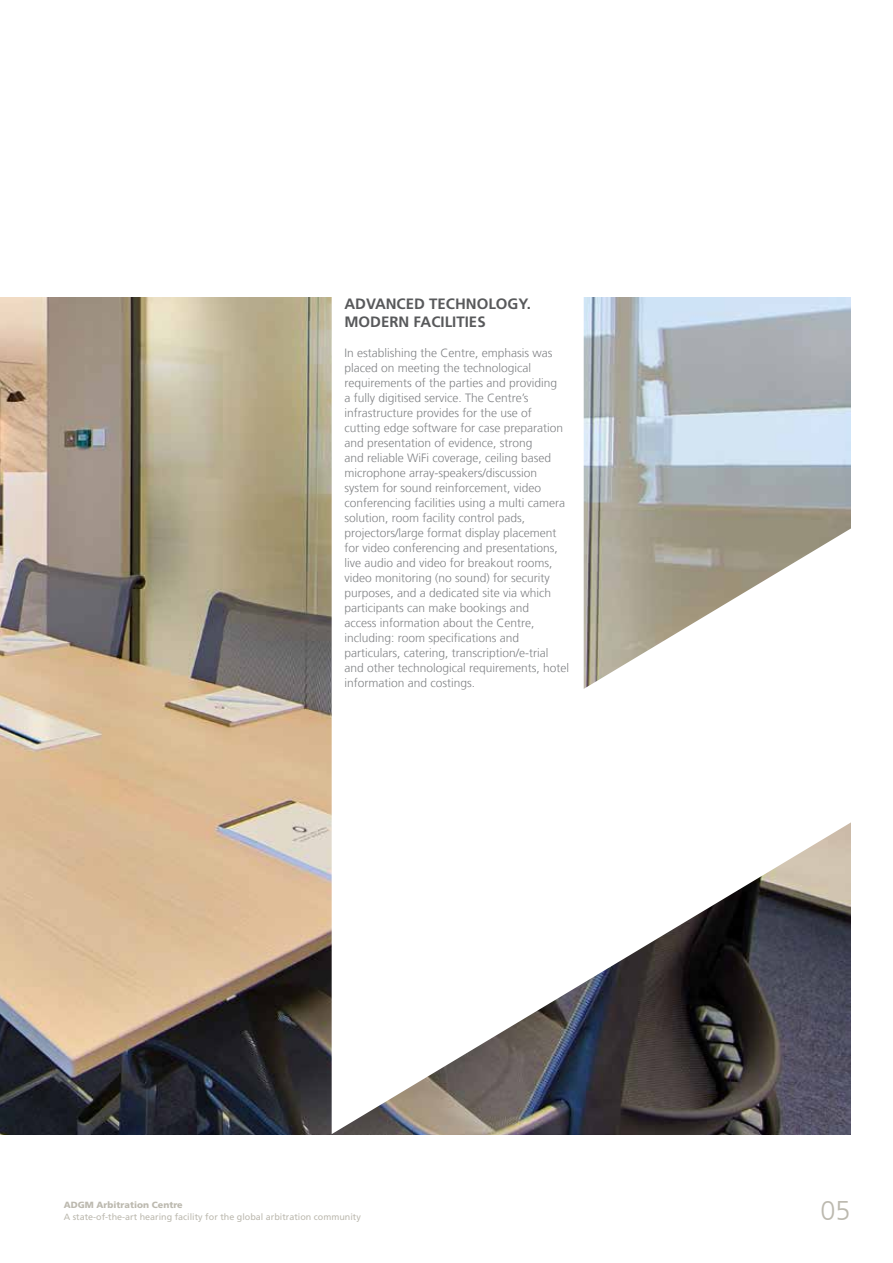
<style>
.page{position:relative;width:893px;height:1263px;background:#fff}
.page>*{position:absolute;margin:0;border:0;box-sizing:border-box;transform-origin:0 0}
.t1{font:300 27px "Frutiger LT";color:#bcb9af}
.t2{font:700 15px "Frutiger LT Std";color:#58595b}
.t3{font:300 12px/15px "Frutiger LT";color:#808285}
.t4{font:9px "Frutiger LT Std";color:#bcb9af}
.t5{font:900 9px "Frutiger LT Std";color:#bcb9af}
</style>
<div class="page">
<img style="left:0;top:298px;width:206px;height:836px">
<svg style="left:206px;top:297px;width:645px;height:838px"></svg>
<p class="t2" style="left:344px;top:295px;width:122px">ADVANCED TECHNOLO</p>
<p class="t2" style="left:507px;top:295px;width:25px">GY.</p>
<p class="t2" style="left:344px;top:313px;width:47px">MODERN</p>
<p class="t2" style="left:414px;top:313px;width:34px">FACILITIE</p>
<p class="t2" style="left:477px;top:313px;width:10px">S</p>
<p class="t3" style="left:344px;top:345px;width:226px">In establishing the Centre, emphasis was placed on meeting the technological requirements of the parties and providing<br>a fully digitised service. The Centre’s infrastructure provides for the use of cutting edge software for case preparation and presentation of evidence, strong<br>and reliable WiFi coverage, ceiling based microphone array-speakers/discussion system for sound reinforcement, video conferencing facilities using a multi camera solution, room facility control pads, projectors/large format display placement for video conferencing and presentations, live audio and video for breakout rooms, video monitoring (no sound) for security purposes, and a dedicated site via which participants can make bookings and<br>access information about the Centre, including: room specifications and particulars, catering, transcription/e-trial and other technological requirements, hotel information and costings.</p>
<p class="t5" style="left:64px;top:1200px;width:120px">ADGM Arbitration Centre</p>
<p class="t4" style="left:64px;top:1212px;width:299px">A state-of-the-art hearing facility for the global arbitration community</p>
<h1 class="t1" style="left:820px;top:1196px;width:32px">05</h1>
</div>
